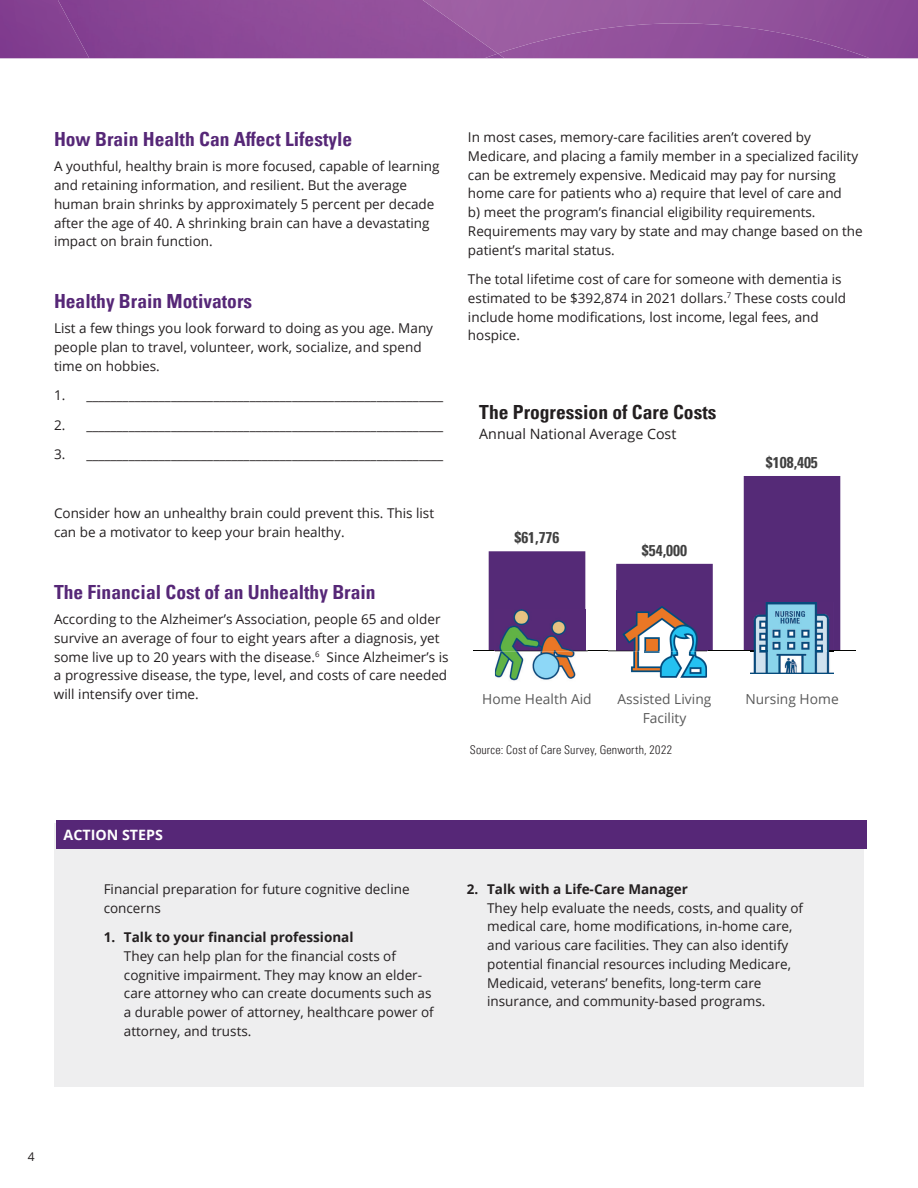
<style>
.page{position:relative;width:918px;height:1188px;background:#fff}
.page>*{position:absolute;margin:0;border:0;box-sizing:border-box;transform-origin:0 0}
.t1{font:700 condensed 19.5px "Univers LT Pro";color:#562777}
.t2{font:700 condensed 19.5px "Univers LT Pro";color:#231f20}
.t3{font:700 condensed 15.6px "Univers LT Pro";color:#404040}
.t4{font:14.25px "Open Sans";color:#231f20}
.t5{font:700 14.25px "Open Sans";color:#fff}
.t6{font:13.8px/18.8px "Open Sans";color:#595959;text-align:center}
.t7{font:13.5px/18.8px "Open Sans";color:#231f20}
.t8{font:700 13.5px "Open Sans";color:#231f20}
.t9{font:300 condensed 12px "Univers LT Pro";letter-spacing:.02em;color:#231f20}
.t10{font:12px "Open Sans";color:#231f20}
</style>
<div class="page">
<div style="left:54px;top:823px;width:810px;height:263px;background:#eeeeef"></div>
<svg style="left:489px;top:476px;width:351px;height:175px"></svg>
<hr style="left:473px;top:651px;width:383px;height:1px;background:#040503">
<img style="left:750px;top:603px;width:83px;height:71px">
<img style="left:750px;top:651px;width:83px;height:1px">
<img style="left:495px;top:610px;width:93px;height:71px">
<img style="left:495px;top:610px;width:90px;height:41px">
<img style="left:495px;top:651px;width:93px;height:1px">
<img style="left:608px;top:590px;width:99px;height:88px">
<img style="left:616px;top:590px;width:91px;height:61px">
<img style="left:608px;top:651px;width:99px;height:1px">
<img style="left:498px;top:0;width:420px;height:58px">
<div style="left:0;top:0;width:58px;height:58px;background:#823e90"></div>
<img style="left:58px;top:0;width:440px;height:58px">
<img style="left:498px;top:23px;width:372px;height:35px">
<img style="left:484px;top:54px;width:20px;height:4px">
<div style="left:56px;top:821px;width:810px;height:28px;background:#562777"></div>
<h1 class="t1" style="left:54px;top:127px;width:300px">How Brain Health Can Affect Lifestyle</h1>
<p class="t7" style="left:54px;top:157px;width:387px">A youthful, healthy brain is more focused, capable of learning and retaining information, and resilient. But the average human brain shrinks by approximately 5 percent per decade after the age of 40. A shrinking brain can have a devastating impact on brain function.</p>
<h1 class="t1" style="left:54px;top:289px;width:200px">Healthy Brain Motivators</h1>
<p class="t7" style="left:54px;top:319px;width:381px">List a few things you look forward to doing as you age. Many people plan to travel, volunteer, work, socialize, and spend time on hobbies.</p>
<p class="t7" style="left:54px;top:386px;width:391px">1. ___________________________________________________________</p>
<p class="t7" style="left:54px;top:415px;width:391px">2. ___________________________________________________________</p>
<p class="t7" style="left:54px;top:445px;width:391px">3. ___________________________________________________________</p>
<p class="t7" style="left:54px;top:504px;width:382px">Consider how an unhealthy brain could prevent this. This list can be a motivator to keep your brain healthy.</p>
<h1 class="t1" style="left:54px;top:580px;width:323px">The Financial Cost of an Unhealthy Brain</h1>
<p class="t7" style="left:54px;top:609px;width:396px">According to the Alzheimer’s Association, people 65 and older survive an average of four to eight years after a diagnosis, yet some live up to 20 years with the disease.<sup>6</sup> Since Alzheimer’s is a progressive disease, the type, level, and costs of care needed will intensify over time.</p>
<p class="t7" style="left:468px;top:127px;width:396px">In most cases, memory-care facilities aren’t covered by Medicare, and placing a family member in a specialized facility can be extremely expensive. Medicaid may pay for nursing home care for patients who a) require that level of care and<br>b) meet the program’s financial eligibility requirements.<br>Requirements may vary by state and may change based on the patient’s marital status.</p>
<p class="t7" style="left:468px;top:270px;width:380px">The total lifetime cost of care for someone with dementia is estimated to be $392,874 in 2021 dollars.<sup>7</sup> These costs could include home modifications, lost income, legal fees, and hospice.</p>
<h1 class="t2" style="left:479px;top:400px;width:239px">The Progression of Care Costs</h1>
<p class="t4" style="left:479px;top:424px;width:199px">Annual National Average Cost</p>
<p class="t3" style="left:514px;top:528px;width:46px">$61,776</p>
<p class="t3" style="left:642px;top:541px;width:46px">$54,000</p>
<p class="t3" style="left:766px;top:453px;width:53px">$108,405</p>
<p class="t6" style="left:482px;top:689px;width:111px">Home Health Aid</p>
<p class="t6" style="left:618px;top:689px;width:95px">Assisted Living<br>Facility</p>
<p class="t6" style="left:745px;top:689px;width:95px">Nursing Home</p>
<p class="t9" style="left:470px;top:742px;width:204px">Source: Cost of Care Survey, Genworth, 2022</p>
<p class="t5" style="left:64px;top:825px;width:101px">ACTION STEPS</p>
<p class="t7" style="left:104px;top:879px;width:307px">Financial preparation for future cognitive decline concerns</p>
<p class="t8" style="left:104px;top:928px;width:251px">1. Talk to your financial professional</p>
<p class="t7" style="left:124px;top:946px;width:311px">They can help plan for the financial costs of cognitive impairment. They may know an elder&shy;care attorney who can create documents such as a durable power of attorney, healthcare power of attorney, and trusts.</p>
<p class="t8" style="left:467px;top:879px;width:223px">2. Talk with a Life-Care Manager</p>
<p class="t7" style="left:487px;top:898px;width:318px">They help evaluate the needs, costs, and quality of medical care, home modifications, in-home care, and various care facilities. They can also identify potential financial resources including Medicare, Medicaid, veterans’ benefits, long-term care insurance, and community-based programs.</p>
<p class="t10" style="left:28px;top:1148px;width:8px">4</p>
</div>
